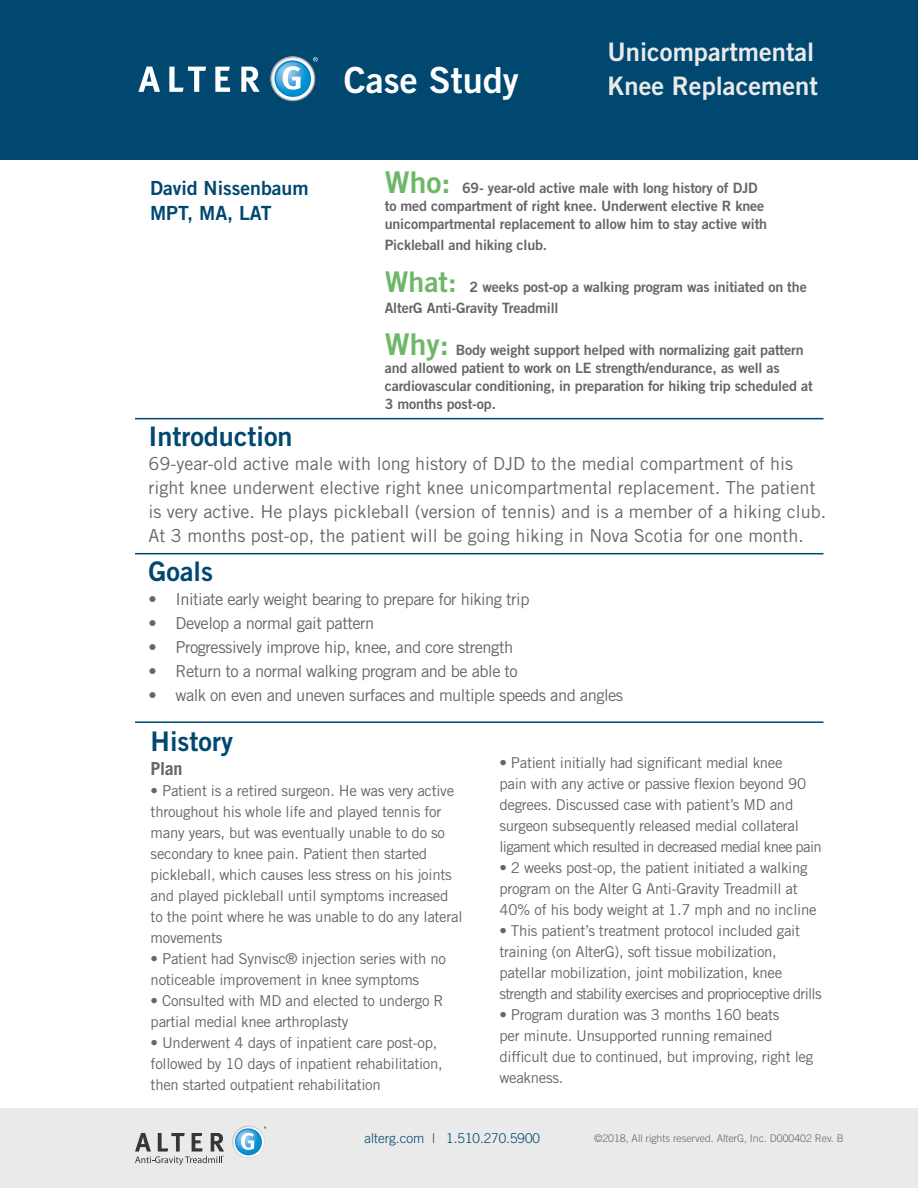
<style>
.page{position:relative;width:918px;height:1188px;background:#fff}
.page>*{position:absolute;margin:0;border:0;box-sizing:border-box;transform-origin:0 0}
.t1{font:36px "Trade Gothic LT Std Bd 2";color:#fff}
.t2{font:27px "Trade Gothic LT Std Bd 2";color:#004870}
.t3{font:25.5px/34.5px "Trade Gothic LT Std Bd 2";color:#eaeaea}
.t4{font:19.5px/25.5px "Trade Gothic LT Std Bd 2";color:#004870}
.t5{font:18px/24px "Trade Gothic LT Std";color:#666}
.t6{font:700 18px "Trade Gothic LT Std";color:#666}
.t7{font:16.5px "Trade Gothic LT Std";letter-spacing:-.03em;color:#666}
.t8{font:15px/21px "Trade Gothic LT Std";letter-spacing:-.02em;color:#666}
.t9{font:14.25px/18px "Trade Gothic LT Std Bd 2";letter-spacing:-.01em;color:#666}
.t10{font:300 13.5px "Trade Gothic LT Std";color:#004870}
.t11{font:300 10.5px "Trade Gothic LT Std";color:#666}
.s1{font-size:30px;color:#6eb768}
.s2{font-size:28.5px;color:#6eb768}
</style>
<div class="page">
<div style="left:0;top:1108px;width:918px;height:80px;background:#eaeaea"></div>
<svg style="left:135px;top:1133px;width:89px;height:32px"></svg>
<svg style="left:232px;top:1126px;width:34px;height:32px"></svg>
<div style="left:0;top:0;width:918px;height:159px;background:#004870"></div>
<hr style="left:135px;top:418px;width:689px;height:1px;background:#004870">
<hr style="left:135px;top:553px;width:689px;height:1px;background:#004870">
<hr style="left:135px;top:721px;width:689px;height:2px;background:#004870">
<svg style="left:138px;top:67px;width:22px;height:25px"></svg>
<svg style="left:169px;top:67px;width:37px;height:25px"></svg>
<svg style="left:215px;top:67px;width:15px;height:25px"></svg>
<svg style="left:241px;top:67px;width:19px;height:25px"></svg>
<svg style="left:271px;top:57px;width:44px;height:44px"></svg>
<div style="left:271px;top:57px;width:44px;height:44px;border:1px solid #9d9fa2;border-radius:50%"></div>
<svg style="left:274px;top:60px;width:37px;height:37px"></svg>
<svg style="left:275px;top:60px;width:36px;height:37px"></svg>
<svg style="left:276px;top:57px;width:42px;height:39px;background:#6aabcd"></svg>
<h3 class="t4" style="left:150px;top:175px;width:160px">David Nissenbaum<br>MPT, MA, LAT</h3>
<h1 class="t1" style="left:344px;top:57px;width:176px">Case Study</h1>
<h3 class="t3" style="left:608px;top:34px;width:212px">Unicompartmental<br>Knee Replacement</h3>
<p class="t9" style="left:385px;top:179px;width:384px"><span class="s1">Who:</span> 69- year-old active male with long history of DJD to med compartment of right knee. Underwent elective R knee unicompartmental replacement to allow him to stay active with</p>
<p class="t9" style="left:385px;top:236px;width:164px">Pickleball and hiking club.</p>
<p class="t9" style="left:385px;top:276px;width:424px;line-height:21px"><span class="s2">What:</span> 2 weeks post-op a walking program was initiated on the<br>AlterG Anti-Gravity Treadmill</p>
<p class="t9" style="left:385px;top:341px;width:430px"><span class="s1">Why:</span> Body weight support helped with normalizing gait pattern and allowed patient to work on LE strength/endurance, as well as cardiovascular conditioning, in preparation for hiking trip scheduled at 3 months post-op.</p>
<h2 class="t2" style="left:148px;top:419px;width:146px">Introduction</h2>
<p class="t5" style="left:148px;top:451px;width:679px">69-year-old active male with long history of DJD to the medial compartment of his right knee underwent elective right knee unicompartmental replacement. The patient is very active. He plays pickleball (version of tennis) and is a member of a hiking club.<br>At 3 months post-op, the patient will be going hiking in Nova Scotia for one month.</p>
<h2 class="t2" style="left:148px;top:554px;width:66px">Goals</h2>
<p class="t7" style="left:148px;top:589px;width:383px">• Initiate early weight bearing to prepare for hiking trip</p>
<p class="t7" style="left:148px;top:613px;width:227px">• Develop a normal gait pattern</p>
<p class="t7" style="left:148px;top:637px;width:366px">• Progressively improve hip, knee, and core strength</p>
<p class="t7" style="left:148px;top:661px;width:371px">• Return to a normal walking program and be able to</p>
<p class="t7" style="left:148px;top:685px;width:476px">• walk on even and uneven surfaces and multiple speeds and angles</p>
<h2 class="t2" style="left:151px;top:725px;width:84px">History</h2>
<p class="t6" style="left:151px;top:758px;width:33px">Plan</p>
<p class="t8" style="left:151px;top:780px;width:313px">• Patient is a retired surgeon. He was very active throughout his whole life and played tennis for many years, but was eventually unable to do so secondary to knee pain. Patient then started pickleball, which causes less stress on his joints and played pickleball until symptoms increased to the point where he was unable to do any lateral movements</p>
<p class="t8" style="left:151px;top:948px;width:297px">• Patient had Synvisc® injection series with no noticeable improvement in knee symptoms</p>
<p class="t8" style="left:151px;top:990px;width:294px">• Consulted with MD and elected to undergo R partial medial knee arthroplasty</p>
<p class="t8" style="left:151px;top:1032px;width:294px">• Underwent 4 days of inpatient care post-op, followed by 10 days of inpatient rehabilitation, then started outpatient rehabilitation</p>
<p class="t8" style="left:500px;top:752px;width:324px">• Patient initially had significant medial knee<br>pain with any active or passive flexion beyond 90 degrees. Discussed case with patient’s MD and surgeon subsequently released medial collateral ligament which resulted in decreased medial knee pain</p>
<p class="t8" style="left:500px;top:857px;width:319px">• 2 weeks post-op, the patient initiated a walking program on the Alter G Anti-Gravity Treadmill at<br>40% of his body weight at 1.7 mph and no incline</p>
<p class="t8" style="left:500px;top:920px;width:324px">• This patient’s treatment protocol included gait training (on AlterG), soft tissue mobilization, patellar mobilization, joint mobilization, knee strength and stability exercises and proprioceptive drills</p>
<p class="t8" style="left:500px;top:1004px;width:315px">• Program duration was 3 months 160 beats<br>per minute. Unsupported running remained difficult due to continued, but improving, right leg weakness.</p>
<p class="t10" style="left:364px;top:1131px;width:177px">alterg.com | 1.510.270.5900</p>
<p class="t11" style="left:594px;top:1132px;width:251px">©2018, All rights reserved. AlterG, Inc. D000402 Rev. B</p>
</div>
